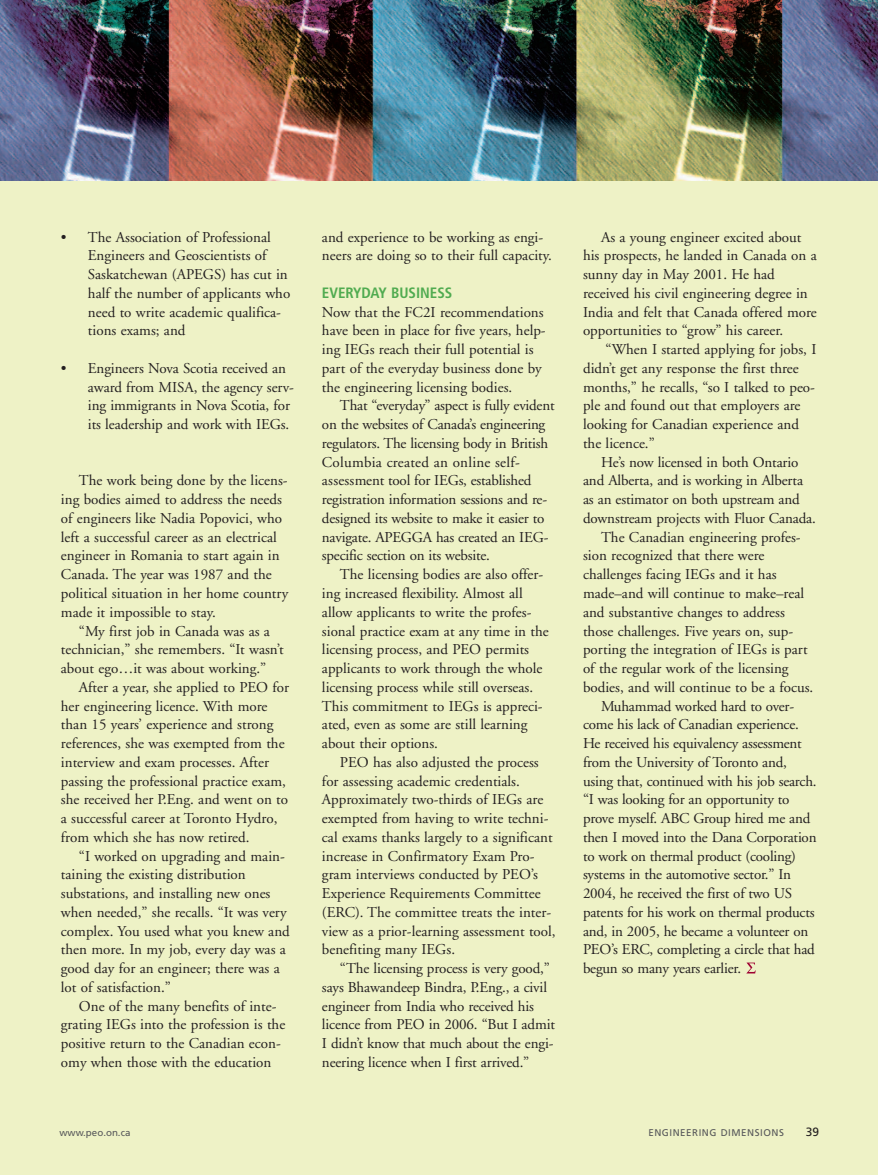
<style>
.page{position:relative;width:878px;height:1175px;background:#fff}
.page>*{position:absolute;margin:0;border:0;box-sizing:border-box;transform-origin:0 0}
.t1{font:15px/18.8px "Adobe Garamond";color:#231f20}
.t2{font:700 condensed 15px "Frutiger";color:#50ab50}
.t3{font:12px "Frutiger";color:#231f20}
.t4{font:9.75px "Frutiger";letter-spacing:.055em;color:#57585a}
.t5{font:9.75px "Frutiger";color:#57585a}
</style>
<div class="page">
<div style="left:0;top:144px;width:878px;height:1030px;background:#eef2c6"></div>
<img style="left:0;top:0;width:878px;height:180px">
<svg style="left:746px;top:962px;width:9px;height:11px"></svg>
<p class="t1" style="left:88px;top:229px;width:204px;text-indent:-27px">• The Association of Professional<br>Engineers and Geoscientists of<br>Saskatchewan (APEGS) has cut in half the number of applicants who need to write academic qualifica&shy;tions exams; and</p>
<p class="t1" style="left:88px;top:360px;width:207px;text-indent:-27px">• Engineers Nova Scotia received an award from MISA, the agency serv&shy;ing immigrants in Nova Scotia, for its leadership and work with IEGs.</p>
<p class="t1" style="left:61px;top:472px;width:229px;text-indent:18px">The work being done by the licens&shy;ing bodies aimed to address the needs of engineers like Nadia Popovici, who left a successful career as an electrical engineer in Romania to start again in Canada. The year was 1987 and the political situation in her home country made it impossible to stay.</p>
<p class="t1" style="left:61px;top:622px;width:224px;text-indent:18px">“My first job in Canada was as a technician,” she remembers. “It wasn’t about ego…it was about working.”</p>
<p class="t1" style="left:61px;top:679px;width:230px;text-indent:18px">After a year, she applied to PEO for her engineering licence. With more than 15 years’ experience and strong references, she was exempted from the interview and exam processes. After passing the professional practice exam, she received her P.Eng. and went on to a successful career at Toronto Hydro, from which she has now retired.</p>
<p class="t1" style="left:61px;top:847px;width:230px;text-indent:18px">“I worked on upgrading and main&shy;taining the existing distribution substations, and installing new ones when needed,” she recalls. “It was very complex. You used what you knew and then more. In my job, every day was a good day for an engineer; there was a lot of satisfaction.”</p>
<p class="t1" style="left:61px;top:997px;width:226px;text-indent:18px">One of the many benefits of inte&shy;grating IEGs into the profession is the positive return to the Canadian econ&shy;omy when those with the education</p>
<p class="t1" style="left:322px;top:229px;width:231px">and experience to be working as engi&shy;neers are doing so to their full capacity.</p>
<p class="t2" style="left:322px;top:286px;width:132px">EVERYDAY BUSINESS</p>
<p class="t1" style="left:322px;top:304px;width:225px">Now that the FC2I recommendations have been in place for five years, help&shy;ing IEGs reach their full potential is part of the everyday business done by the engineering licensing bodies.</p>
<p class="t1" style="left:322px;top:397px;width:234px;text-indent:18px">That “everyday” aspect is fully evident on the websites of Canada’s engineering regulators. The licensing body in British Columbia created an online self&shy;assessment tool for IEGs, established registration information sessions and re&shy;designed its website to make it easier to navigate. APEGGA has created an IEG&shy;specific section on its website.</p>
<p class="t1" style="left:322px;top:566px;width:228px;text-indent:18px">The licensing bodies are also offer&shy;ing increased flexibility. Almost all allow applicants to write the profes&shy;sional practice exam at any time in the licensing process, and PEO permits applicants to work through the whole licensing process while still overseas.<br>This commitment to IEGs is appreci&shy;ated, even as some are still learning about their options.</p>
<p class="t1" style="left:322px;top:754px;width:235px;text-indent:18px">PEO has also adjusted the process for assessing academic credentials.<br>Approximately two-thirds of IEGs are exempted from having to write techni&shy;cal exams thanks largely to a significant increase in Confirmatory Exam Pro&shy;gram interviews conducted by PEO’s Experience Requirements Committee (ERC). The committee treats the inter&shy;view as a prior-learning assessment tool, benefiting many IEGs.</p>
<p class="t1" style="left:322px;top:960px;width:234px;text-indent:18px">“The licensing process is very good,” says Bhawandeep Bindra, P.Eng., a civil engineer from India who received his licence from PEO in 2006. “But I admit I didn’t know that much about the engi&shy;neering licence when I first arrived.”</p>
<p class="t1" style="left:583px;top:229px;width:235px;text-indent:18px">As a young engineer excited about his prospects, he landed in Canada on a sunny day in May 2001. He had received his civil engineering degree in India and felt that Canada offered more opportunities to “grow” his career.</p>
<p class="t1" style="left:583px;top:341px;width:235px;text-indent:22px">“When I started applying for jobs, I didn’t get any response the first three months,” he recalls, “so I talked to peo&shy;ple and found out that employers are looking for Canadian experience and the licence.”</p>
<p class="t1" style="left:601px;top:454px;width:199px">He’s now licensed in both Ontario</p>
<p class="t1" style="left:583px;top:472px;width:221px">and Alberta, and is working in Alberta</p>
<p class="t1" style="left:583px;top:491px;width:218px">as an estimator on both upstream and</p>
<p class="t1" style="left:583px;top:510px;width:234px">downstream projects with Fluor Canada.</p>
<p class="t1" style="left:601px;top:529px;width:201px">The Canadian engineering profes-</p>
<p class="t1" style="left:583px;top:547px;width:183px">sion recognized that there were</p>
<p class="t1" style="left:583px;top:566px;width:195px">challenges facing IEGs and it has</p>
<p class="t1" style="left:583px;top:585px;width:223px">made–and will continue to make–real</p>
<p class="t1" style="left:583px;top:604px;width:203px">and substantive changes to address</p>
<p class="t1" style="left:583px;top:622px;width:212px">those challenges. Five years on, sup-</p>
<p class="t1" style="left:583px;top:641px;width:226px">porting the integration of IEGs is part</p>
<p class="t1" style="left:583px;top:660px;width:207px">of the regular work of the licensing</p>
<p class="t1" style="left:583px;top:679px;width:232px">bodies, and will continue to be a focus.</p>
<p class="t1" style="left:601px;top:697px;width:195px">Muhammad worked hard to over-</p>
<p class="t1" style="left:583px;top:716px;width:217px">come his lack of Canadian experience.</p>
<p class="t1" style="left:583px;top:735px;width:220px">He received his equivalency assessment</p>
<p class="t1" style="left:583px;top:754px;width:205px">from the University of Toronto and,</p>
<p class="t1" style="left:583px;top:772px;width:235px">using that, continued with his job search.</p>
<p class="t1" style="left:583px;top:791px;width:208px">“I was looking for an opportunity to</p>
<p class="t1" style="left:583px;top:810px;width:229px">prove myself. ABC Group hired me and</p>
<p class="t1" style="left:583px;top:829px;width:235px">then I moved into the Dana Corporation</p>
<p class="t1" style="left:583px;top:847px;width:214px">to work on thermal product (cooling)</p>
<p class="t1" style="left:583px;top:866px;width:209px">systems in the automotive sector.” In</p>
<p class="t1" style="left:583px;top:885px;width:210px">2004, he received the first of two US</p>
<p class="t1" style="left:583px;top:904px;width:233px">patents for his work on thermal products</p>
<p class="t1" style="left:583px;top:922px;width:227px">and, in 2005, he became a volunteer on</p>
<p class="t1" style="left:583px;top:941px;width:233px">PEO’s ERC, completing a circle that had</p>
<p class="t1" style="left:583px;top:960px;width:159px">begun so many years earlier.</p>
<p class="t5" style="left:59px;top:1128px;width:72px">www.peo.on.ca</p>
<p class="t4" style="left:648px;top:1128px;width:137px">ENGINEERING DIMENSIONS</p>
<p class="t3" style="left:805px;top:1126px;width:15px">39</p>
</div>
